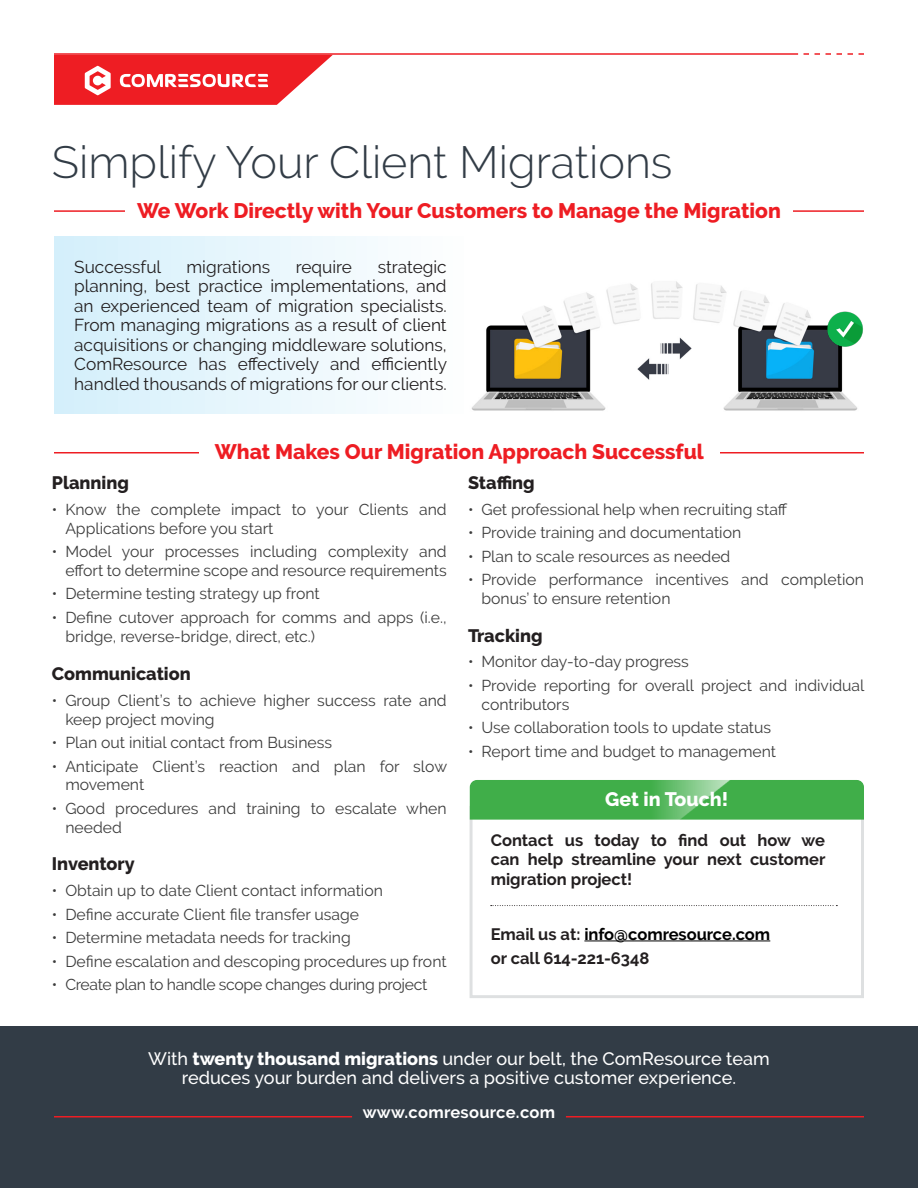
<style>
.page{position:relative;width:918px;height:1188px;background:#fff}
.page>*{position:absolute;margin:0;border:0;box-sizing:border-box;transform-origin:0 0}
.HEADLINE{font:300 45px "Raleway";color:#323c46}
.SMALLER_HEADERS{font:800 21px "Raleway";color:#ee1d23}
.SMALLER_HEADERS-2{font:800 19.5px "Raleway";color:#fff}
.t1{font:500 18px/19.5px "Raleway";color:#fff;text-align:center}
.SMALLER_HEADERS-3{font:800 18px "Raleway";color:#231f20}
.t2{font:17.25px/19.5px "Raleway";color:#231f20;text-align:justify}
.t3{font:700 16.5px/19.5px "Raleway";color:#231f20;text-align:justify}
.t4{font:700 16.5px "Raleway";color:#000}
.t5{font:700 16.5px "Raleway";letter-spacing:.02em;color:#fff}
.t6{font:15.75px/18.9px "Raleway";color:#3c3c3c}
.t7{font:15.75px "Raleway";letter-spacing:-.02em;color:#3c3c3c}
.s1{color:#231f20}
.s2{font-weight:800}
</style>
<div class="page">
<div style="left:0;top:1026px;width:918px;height:162px;background:#323c46"></div>
<img style="left:471px;top:281px;width:387px;height:130px">
<svg style="left:54px;top:236px;width:324px;height:177px"></svg>
<svg style="left:54px;top:55px;width:279px;height:50px"></svg>
<hr style="left:584px;top:941px;width:186px;height:1px;background:#000">
<svg style="left:491px;top:905px;width:346px;height:1px"></svg>
<hr style="left:54px;top:53px;width:744px;height:2px;background:#ee1d23">
<hr style="left:54px;top:452px;width:810px;height:1px;background:#ee1d23">
<hr style="left:54px;top:210px;width:810px;height:2px;background:#ee1d23">
<svg style="left:804px;top:53px;width:60px;height:2px"></svg>
<hr style="left:566px;top:1116px;width:298px;height:2px;background:#ee1d23">
<hr style="left:54px;top:1116px;width:298px;height:2px;background:#ee1d23">
<img style="left:825px;top:309px;width:38px;height:40px">
<div style="left:199px;top:440px;width:520px;height:32px;background:#fff"></div>
<div style="left:125px;top:198px;width:668px;height:32px;background:#fff"></div>
<div style="left:470px;top:780px;width:394px;height:40px;background:#40ae49"></div>
<img style="left:640px;top:780px;width:104px;height:40px">
<p class="HEADLINE" style="left:52px;top:136px;width:622px">Simplify Your Client Migrations</p>
<p class="SMALLER_HEADERS" style="left:137px;top:198px;width:645px">We Work Directly with Your Customers to Manage the Migration</p>
<p class="t2" style="left:74px;top:257px;width:89px">Successful</p>
<p class="t2" style="left:186px;top:257px;width:85px">migrations</p>
<p class="t2" style="left:296px;top:257px;width:58px">require</p>
<p class="t2" style="left:74px;top:257px;width:374px;text-indent:303px">strategic planning, best practice implementations, and an experienced team of migration specialists.<br>From managing migrations as a result of client acquisitions or changing middleware solutions, ComResource has effectively and efficiently handled thousands of migrations for our clients.</p>
<p class="SMALLER_HEADERS" style="left:215px;top:440px;width:491px">What Makes Our Migration Approach Successful</p>
<p class="SMALLER_HEADERS-3" style="left:468px;top:472px;width:68px">Staffing</p>
<p class="t6" style="left:468px;top:500px;width:321px">• Get professional help when recruiting staff</p>
<p class="t6" style="left:468px;top:523px;width:275px">• Provide training and documentation</p>
<p class="t6" style="left:468px;top:547px;width:264px">• Plan to scale resources as needed</p>
<p class="t6" style="left:482px;top:570px;width:384px;text-indent:-14px">• Provide performance incentives and completion bonus’ to ensure retention</p>
<p class="SMALLER_HEADERS-3" style="left:468px;top:625px;width:76px">Tracking</p>
<p class="t6" style="left:468px;top:652px;width:222px">• Monitor day-to-day progress</p>
<p class="t6" style="left:482px;top:676px;width:384px;text-indent:-14px">• Provide reporting for overall project and individual contributors</p>
<p class="t6" style="left:468px;top:718px;width:305px">• Use collaboration tools to update status</p>
<p class="t6" style="left:468px;top:742px;width:310px">• Report time and budget to management</p>
<p class="SMALLER_HEADERS-3" style="left:52px;top:472px;width:79px">Planning</p>
<p class="t6" style="left:65px;top:500px;width:383px;text-indent:-14px">• Know the complete impact to your Clients and<br>Applications before you start</p>
<p class="t6" style="left:52px;top:542px;width:396px;text-align:right">• Model your processes including complexity and effort to determine scope and resource requirements</p>
<p class="t6" style="left:52px;top:584px;width:269px">• Determine testing strategy up front</p>
<p class="t6" style="left:65px;top:608px;width:383px;line-height:19.5px;text-indent:-14px">• Define cutover approach for comms and apps (i.e., bridge, reverse-bridge, direct, etc.)</p>
<p class="SMALLER_HEADERS-3" style="left:52px;top:663px;width:141px">Communication</p>
<p class="t6" style="left:65px;top:691px;width:383px;text-indent:-14px">• Group Client’s to achieve higher success rate and keep project moving</p>
<p class="t6" style="left:52px;top:733px;width:282px">• Plan out initial contact from Business</p>
<p class="t6" style="left:65px;top:756px;width:383px;text-indent:-14px">• Anticipate Client’s reaction and plan for slow movement</p>
<p class="t6" style="left:65px;top:799px;width:383px;text-indent:-14px">• Good procedures and training to escalate when needed</p>
<p class="SMALLER_HEADERS-3" style="left:52px;top:854px;width:84px">Inventory</p>
<p class="t6" style="left:52px;top:881px;width:333px">• Obtain up to date Client contact information</p>
<p class="t6" style="left:52px;top:905px;width:309px">• Define accurate Client file transfer usage</p>
<p class="t6" style="left:52px;top:928px;width:300px">• Determine metadata needs for tracking</p>
<p class="t6" style="left:52px;top:951px;width:396px">• Define escalation and descoping procedures up front</p>
<p class="t7" style="left:52px;top:975px;width:377px">• Create plan to handle scope changes during project</p>
<p class="SMALLER_HEADERS-2" style="left:605px;top:788px;width:125px">Get in Touch!</p>
<p class="t3" style="left:491px;top:830px;width:336px">Contact us today to find out how we can help streamline your next customer migration project!</p>
<p class="t4" style="left:491px;top:924px;width:281px"><span class="s1">Email us at:</span> info@comresource.com</p>
<p class="t3" style="left:491px;top:948px;width:160px">or call 614-221-6348</p>
<p class="t1" style="left:148px;top:1048px;width:623px">With <span class="s2">twenty thousand migrations</span> under our belt, the ComResource team reduces your burden and delivers a positive customer experience.</p>
<p class="t5" style="left:363px;top:1102px;width:194px">www.comresource.com</p>
</div>
